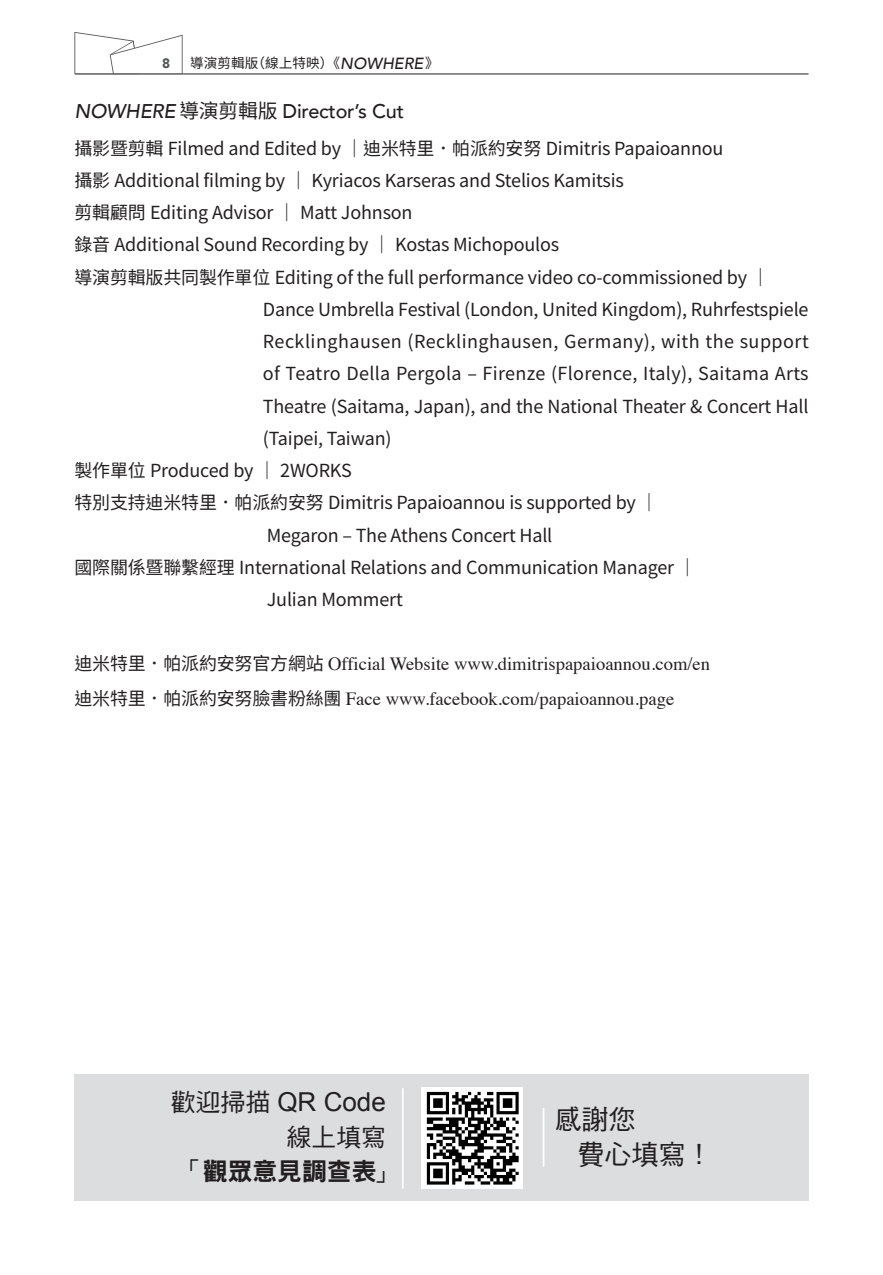
<style>
.page{position:relative;width:883px;height:1275px;background:#fff}
.page>*{position:absolute;margin:0;border:0;box-sizing:border-box;transform-origin:0 0}
.t1{font:27.3px/34.6px "DF Hei Std W5";letter-spacing:-.01em;color:#231f20}
.t2{font:26.07px "Arial";color:#231f20}
.t3{font:24.85px "DF Hei Std W9";color:#231f20}
.t4{font:24.85px "DF Hei Std W5";color:#231f20}
.t5{font:500 19.78px "Avenir";letter-spacing:-.01em;color:#231f20}
.t6{font:18.55px/34.6px "Times";color:#231f20}
.t7{font:18.03px "Noto Sans CJ Ktc";letter-spacing:-.01em;color:#231f20}
.t8{font:18.03px "Noto Sans CJ Ktc";letter-spacing:.02em;color:#231f20}
.t9{font:18.03px "Noto Sans CJ Ktc";letter-spacing:.025em;color:#231f20}
.t10{font:13.65px "Noto Sans CJ Ktc";color:#231f20}
.t11{font:900 13.65px "Avenir";color:#57585a}
.s1{font-family:"Avenir";font-weight:500;font-style:italic;font-size:16.1px}
.s2{font-style:italic}
.s3{font-family:"Noto Sans CJ Ktc";font-weight:400}
.s4{font-family:"Noto Sans CJ Ktc";font-size:18.03px}
.s5{font-family:"DF Hei Std W5";font-size:24.85px}
.s6{font-family:"DF Hei Std W5"}
</style>
<div class="page">
<hr style="left:75px;top:74px;width:734px;height:1px;background:#231f20">
<svg style="left:74px;top:32px;width:109px;height:42px"></svg>
<div style="left:74px;top:1074px;width:735px;height:126px;background:#dcdddf"></div>
<img style="left:422px;top:1087px;width:101px;height:101px">
<hr style="left:402px;top:1088px;width:2px;height:100px;background:#fff">
<hr style="left:543px;top:1108px;width:1px;height:58px;background:#fff">
<p class="t11" style="left:162px;top:51px;width:10px">8</p>
<p class="t10" style="left:190px;top:55px;width:250px">導演剪輯版（線上特映）《<span class="s1">NOWHERE</span>》</p>
<p class="t5" style="left:74px;top:94px;width:331px"><span class="s2">NOWHERE</span> <span class="s3">導演剪輯版</span> Director’s Cut</p>
<p class="t7" style="left:74px;top:138px;width:651px">攝影暨剪輯 Filmed and Edited by ｜迪米特里．帕派約安努 Dimitris Papaioannou</p>
<p class="t7" style="left:74px;top:170px;width:551px">攝影 Additional filming by ｜ Kyriacos Karseras and Stelios Kamitsis</p>
<p class="t7" style="left:74px;top:202px;width:340px">剪輯顧問 Editing Advisor ｜ Matt Johnson</p>
<p class="t7" style="left:74px;top:235px;width:486px">錄音 Additional Sound Recording by ｜ Kostas Michopoulos</p>
<p class="t7" style="left:74px;top:267px;width:697px">導演剪輯版共同製作單位 Editing of the full performance video co-commissioned by ｜</p>
<p class="t7" style="left:263px;top:299px;width:547px">Dance Umbrella Festival (London, United Kingdom), Ruhrfestspiele</p>
<p class="t9" style="left:263px;top:331px;width:547px">Recklinghausen (Recklinghausen, Germany), with the support</p>
<p class="t8" style="left:263px;top:364px;width:547px">of Teatro Della Pergola – Firenze (Florence, Italy), Saitama Arts</p>
<p class="t7" style="left:263px;top:396px;width:547px">Theatre (Saitama, Japan), and the National Theater &amp; Concert Hall</p>
<p class="t7" style="left:263px;top:428px;width:130px">(Taipei, Taiwan)</p>
<p class="t7" style="left:74px;top:460px;width:279px">製作單位 Produced by ｜ 2WORKS</p>
<p class="t7" style="left:74px;top:493px;width:585px">特別支持迪米特里．帕派約安努 Dimitris Papaioannou is supported by ｜</p>
<p class="t7" style="left:267px;top:525px;width:287px">Megaron – The Athens Concert Hall</p>
<p class="t7" style="left:74px;top:557px;width:624px">國際關係暨聯繫經理 International Relations and Communication Manager ｜</p>
<p class="t7" style="left:267px;top:589px;width:137px">Julian Mommert</p>
<p class="t6" style="left:74px;top:645px;width:637px"><span class="s4">迪米特里．帕派約安努官方網站</span> Official Website www.dimitrispapaioannou.com/en<span class="s4">迪米特里．帕派約安努臉書粉絲團</span> Face www.facebook.com/papaioannou.page</p>
<h2 class="t2" style="left:171px;top:1085px;width:217px"><span class="s5">歡迎掃描</span> QR Code</h2>
<h3 class="t4" style="left:287px;top:1123px;width:101px">線上填寫</h3>
<h3 class="t3" style="left:178px;top:1158px;width:220px"><span class="s6">「</span>觀眾意見調查表<span class="s6">」</span></h3>
<h1 class="t1" style="left:577px;top:1101px;width:137px;text-indent:-23px">感謝您<br>費心填寫！</h1>
</div>
